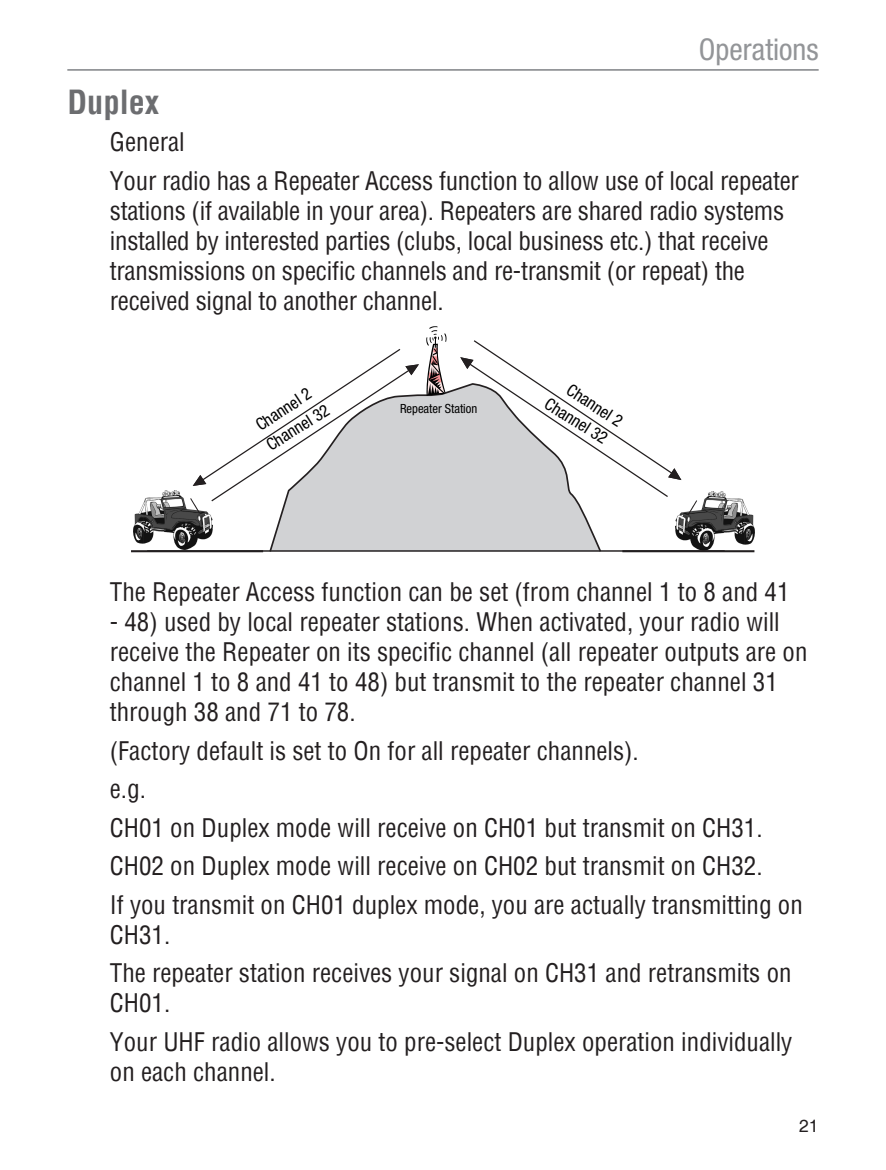
<style>
.page{position:relative;width:886px;height:1170px;background:#fff}
.page>*{position:absolute;margin:0;border:0;box-sizing:border-box;transform-origin:0 0}
.t1{font:700 condensed 32.5px "Helvetica";color:#6c6d70}
.t2{font:condensed 30px "Helvetica Neue LT Std";color:#939598}
.t3{font:condensed 25px/38.5px "Helvetica";color:#231f20}
.t4{font:17.5px "Helvetica";color:#231f20}
.t5{font:condensed 16.75px "Helvetica Neue LT Std";color:#000}
.t6{font:condensed 12.75px "Helvetica Neue LT Std";color:#000}
</style>
<div class="page">
<hr style="left:67px;top:69px;width:752px;height:2px;background:#939598">
<img style="left:675px;top:491px;width:80px;height:60px">
<img style="left:133px;top:490px;width:80px;height:60px">
<svg style="left:268px;top:387px;width:335px;height:165px;background:#cfd0d2"></svg>
<hr style="left:147px;top:550px;width:578px;height:1px;background:#231f20">
<svg style="left:460px;top:340px;width:221px;height:158px"></svg>
<svg style="left:426px;top:326px;width:20px;height:70px"></svg>
<hr style="left:622px;top:550px;width:132px;height:2px;background:#231f20">
<hr style="left:131px;top:550px;width:132px;height:2px;background:#231f20">
<svg style="left:190px;top:349px;width:229px;height:164px"></svg>
<svg style="left:687px;top:499px;width:10px;height:17px"></svg>
<p class="t2" style="left:699px;top:32px;width:121px">Operations</p>
<h1 class="t1" style="left:67px;top:80px;width:94px">Duplex</h1>
<p class="t3" style="left:110px;top:122px;width:690px">General<br>Your radio has a Repeater Access function to allow use of local repeater</p>
<p class="t3" style="left:110px;top:195px;width:676px;line-height:30px">stations (if available in your area). Repeaters are shared radio systems installed by interested parties (clubs, local business etc.) that receive transmissions on specific channels and re-transmit (or repeat) the received signal to another channel.</p>
<p class="t5" style="left:252px;top:418px;width:64px;rotate:-33deg">Channel 2</p>
<p class="t5" style="left:263px;top:438px;width:72px;rotate:-32deg">Channel 32</p>
<p class="t6" style="left:400px;top:401px;width:79px">Repeater Station</p>
<p class="t5" style="left:574px;top:380px;width:64px;rotate:33deg">Channel 2</p>
<p class="t5" style="left:551px;top:394px;width:72px;rotate:32deg">Channel 32</p>
<p class="t3" style="left:110px;top:572px;width:681px">The Repeater Access function can be set (from channel 1 to 8 and 41</p>
<p class="t3" style="left:110px;top:606px;width:699px;line-height:30px">- 48) used by local repeater stations. When activated, your radio will receive the Repeater on its specific channel (all repeater outputs are on channel 1 to 8 and 41 to 48) but transmit to the repeater channel 31 through 38 and 71 to 78.</p>
<p class="t3" style="left:110px;top:731px;width:694px">(Factory default is set to On for all repeater channels).<br>e.g.<br>CH01 on Duplex mode will receive on CH01 but transmit on CH31.<br>CH02 on Duplex mode will receive on CH02 but transmit on CH32.<br>If you transmit on CH01 duplex mode, you are actually transmitting on</p>
<p class="t3" style="left:110px;top:915px;width:683px">CH31.<br>The repeater station receives your signal on CH31 and retransmits on</p>
<p class="t3" style="left:110px;top:983px;width:684px">CH01.<br>Your UHF radio allows you to pre-select Duplex operation individually</p>
<p class="t3" style="left:110px;top:1052px;width:167px">on each channel.</p>
<p class="t4" style="left:799px;top:1115px;width:21px">21</p>
</div>
